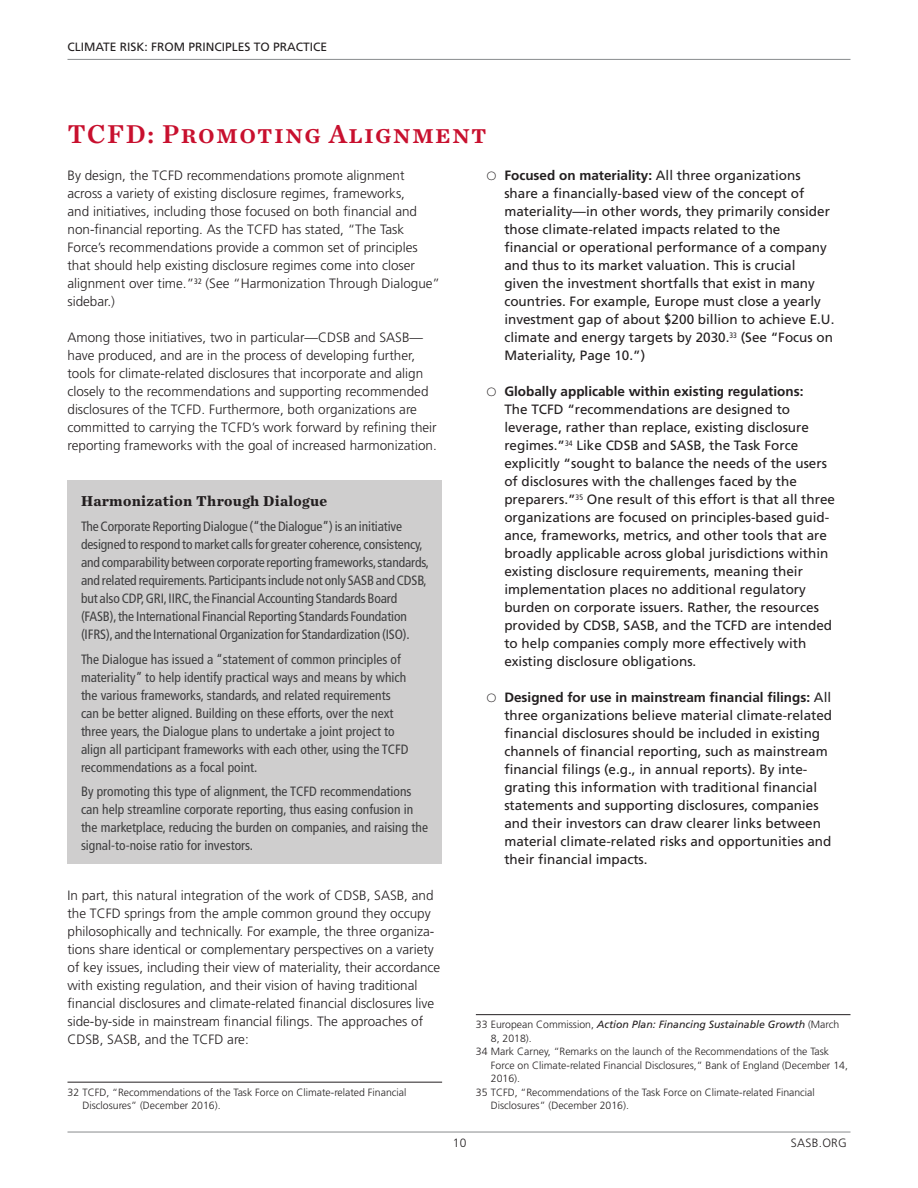
<style>
.page{position:relative;width:918px;height:1188px;background:#fff}
.page>*{position:absolute;margin:0;border:0;box-sizing:border-box;transform-origin:0 0}
.TITLE_1{font:27px "Chronicle Text G1 Semi";letter-spacing:.05em;color:#c8102e}
.Sidebar_Head{font:700 15px "Chronicle Text G1";letter-spacing:.02em;color:#231f20}
.t1{font:13.5px/18px "Frutiger LT Std";color:#231f20}
.BODY{font:300 13.5px/18px "Frutiger LT Std";color:#231f20}
.Sidebar_1{font:condensed 13.5px/18px "Frutiger LT Std";color:#3e3e3f}
.t2{font:12px "Frutiger LT Std";color:#231f20}
.t3{font:300 12px "Frutiger LT Std";letter-spacing:.025em;color:#231f20}
.FOOTNOTE{font:300 10.5px/13.5px "Frutiger LT Std";color:#231f20}
.FOOTNOTE-2{font:italic 10.5px/13.5px "Frutiger LT Std";color:#231f20}
.s1{font-family:"Chronicle Text G1"}
.s2{font-weight:700}
.s3{font-weight:300;font-style:normal}
</style>
<div class="page">
<hr style="left:68px;top:59px;width:782px;height:1px;background:#888b8d">
<hr style="left:68px;top:1132px;width:782px;height:1px;background:#888b8d">
<hr style="left:68px;top:1082px;width:374px;height:1px;background:#231f20">
<hr style="left:476px;top:1014px;width:374px;height:1px;background:#231f20">
<div style="left:68px;top:481px;width:374px;height:383px;background:#cfcece"></div>
<p class="t2" style="left:68px;top:40px;width:261px">CLIMATE RISK: FROM PRINCIPLES TO PRACTICE</p>
<p class="TITLE_1" style="left:68px;top:113px;width:421px">TCFD: Promoting Alignment</p>
<p class="BODY" style="left:67px;top:167px;width:374px">By design, the TCFD recommendations promote alignment across a variety of existing disclosure regimes, frameworks,<br>and initiatives, including those focused on both financial and non-financial reporting. As the TCFD has stated, “The Task Force’s recommendations provide a common set of principles that should help existing disclosure regimes come into closer alignment over time.”<sup>32</sup> (See “Harmonization Through Dialogue” sidebar.)</p>
<p class="BODY" style="left:67px;top:329px;width:371px">Among those initiatives, two in particular—CDSB and SASB— have produced, and are in the process of developing further, tools for climate-related disclosures that incorporate and align closely to the recommendations and supporting recommended disclosures of the TCFD. Furthermore, both organizations are committed to carrying the TCFD’s work forward by refining their reporting frameworks with the goal of increased harmonization.</p>
<p class="t1" style="left:504px;top:166px;width:332px;text-indent:-18px"><span class="s1">ț</span> <span class="s2">Focused on materiality:</span> All three organizations share a financially-based view of the concept of materiality—in other words, they primarily consider those climate-related impacts related to the financial or operational performance of a company and thus to its market valuation. This is crucial<br>given the investment shortfalls that exist in many countries. For example, Europe must close a yearly investment gap of about $200 billion to achieve E.U. climate and energy targets by 2030.<sup>33</sup> (See “Focus on Materiality, Page 10.”)</p>
<p class="t1" style="left:504px;top:382px;width:332px;text-indent:-18px"><span class="s1">ț</span> <span class="s2">Globally applicable within existing regulations:<br></span>The TCFD “recommendations are designed to leverage, rather than replace, existing disclosure regimes.”<sup>34</sup> Like CDSB and SASB, the Task Force explicitly “sought to balance the needs of the users of disclosures with the challenges faced by the preparers.”<sup>35</sup> One result of this effort is that all three organizations are focused on principles-based guid&shy;ance, frameworks, metrics, and other tools that are broadly applicable across global jurisdictions within existing disclosure requirements, meaning their implementation places no additional regulatory burden on corporate issuers. Rather, the resources provided by CDSB, SASB, and the TCFD are intended to help companies comply more effectively with existing disclosure obligations.</p>
<p class="t1" style="left:504px;top:688px;width:329px;text-indent:-18px"><span class="s1">ț</span> <span class="s2">Designed for use in mainstream financial filings:</span> All three organizations believe material climate-related financial disclosures should be included in existing channels of financial reporting, such as mainstream financial filings (e.g., in annual reports). By inte&shy;grating this information with traditional financial statements and supporting disclosures, companies and their investors can draw clearer links between material climate-related risks and opportunities and their financial impacts.</p>
<p class="Sidebar_Head" style="left:81px;top:489px;width:248px">Harmonization Through Dialogue</p>
<p class="Sidebar_1" style="left:81px;top:517px;width:350px">The Corporate Reporting Dialogue (“the Dialogue”) is an initiative designed to respond to market calls for greater coherence, consistency, and comparability between corporate reporting frameworks, standards, and related requirements. Participants include not only SASB and CDSB, but also CDP, GRI, IIRC, the Financial Accounting Standards Board (FASB), the International Financial Reporting Standards Foundation (IFRS), and the International Organization for Standardization (ISO).</p>
<p class="Sidebar_1" style="left:81px;top:650px;width:329px">The Dialogue has issued a “statement of common principles of materiality” to help identify practical ways and means by which the various frameworks, standards, and related requirements can be better aligned. Building on these efforts, over the next three years, the Dialogue plans to undertake a joint project to align all participant frameworks with each other, using the TCFD recommendations as a focal point.</p>
<p class="Sidebar_1" style="left:81px;top:783px;width:349px">By promoting this type of alignment, the TCFD recommendations can help streamline corporate reporting, thus easing confusion in the marketplace, reducing the burden on companies, and raising the signal-to-noise ratio for investors.</p>
<p class="BODY" style="left:67px;top:887px;width:374px">In part, this natural integration of the work of CDSB, SASB, and the TCFD springs from the ample common ground they occupy philosophically and technically. For example, the three organiza&shy;tions share identical or complementary perspectives on a variety of key issues, including their view of materiality, their accordance with existing regulation, and their vision of having traditional financial disclosures and climate-related financial disclosures live side-by-side in mainstream financial filings. The approaches of CDSB, SASB, and the TCFD are:</p>
<p class="FOOTNOTE" style="left:82px;top:1085px;width:325px;text-indent:-15px">32 TCFD, “Recommendations of the Task Force on Climate-related Financial<br>Disclosures” (December 2016).</p>
<p class="FOOTNOTE-2" style="left:491px;top:1018px;width:350px;text-indent:-15px"><span class="s3">33 European Commission,</span> Action Plan: Financing Sustainable Growth <span class="s3">(March<br>8, 2018).</span></p>
<p class="FOOTNOTE" style="left:491px;top:1045px;width:359px;text-indent:-15px">34 Mark Carney, “Remarks on the launch of the Recommendations of the Task<br>Force on Climate-related Financial Disclosures,” Bank of England (December 14,<br>2016).</p>
<p class="FOOTNOTE" style="left:491px;top:1085px;width:325px;text-indent:-15px">35 TCFD, “Recommendations of the Task Force on Climate-related Financial<br>Disclosures” (December 2016).</p>
<p class="t3" style="left:453px;top:1136px;width:15px">10</p>
<p class="t3" style="left:791px;top:1136px;width:58px">SASB.ORG</p>
</div>
